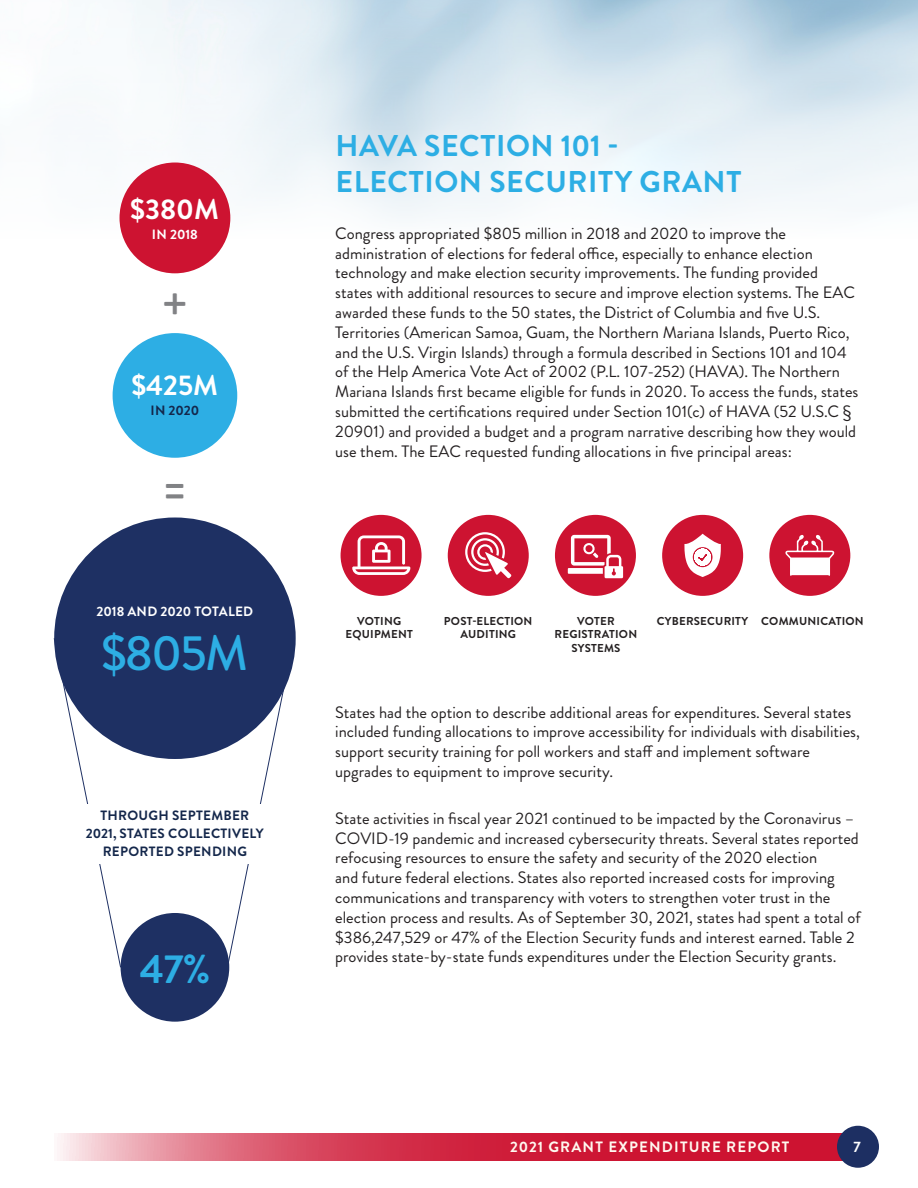
<style>
.page{position:relative;width:918px;height:1188px;background:#fff}
.page>*{position:absolute;margin:0;border:0;box-sizing:border-box;transform-origin:0 0}
.Body{font:500 49.5px "Brandon Grotesque";color:#2daee4}
.Body-2{font:500 49.5px "Brandon Grotesque";color:#818285}
.Body-3{font:700 40.5px "Brandon Grotesque";color:#2daee4}
.Body-4{font:700 30px/36px "Brandon Grotesque";letter-spacing:.02em;color:#2daee4}
.Body-5{font:700 28.5px "Brandon Grotesque";color:#fff}
.Body-6{font:16.5px/19.8px "Brandon Grotesque";color:#231f20}
.t1{font:700 15px "Brandon Grotesque";letter-spacing:.08em;color:#fff9f0}
.t2{font:700 15px "Brandon Grotesque";color:#fff}
.Body-7{font:700 13.5px/18px "Brandon Grotesque";letter-spacing:.02em;color:#14274b;text-align:center}
.Body-8{font:700 13.5px "Brandon Grotesque";color:#fff}
.t3{font:700 11.4px/13.8px "Brandon Grotesque";letter-spacing:.02em;color:#231f20;text-align:center}
</style>
<div class="page">
<img style="left:119px;top:0;width:799px;height:239px">
<div style="left:339px;top:513px;width:84px;height:84px;background:#cd1331;border-radius:50%"></div>
<div style="left:338px;top:512px;width:87px;height:87px;border:3px solid #fff;border-radius:50%"></div>
<div style="left:446px;top:513px;width:84px;height:84px;background:#cd1331;border-radius:50%"></div>
<div style="left:445px;top:512px;width:87px;height:87px;border:3px solid #fff;border-radius:50%"></div>
<div style="left:553px;top:513px;width:84px;height:84px;background:#cd1331;border-radius:50%"></div>
<div style="left:552px;top:512px;width:87px;height:87px;border:3px solid #fff;border-radius:50%"></div>
<div style="left:661px;top:513px;width:84px;height:84px;background:#cd1331;border-radius:50%"></div>
<div style="left:659px;top:512px;width:87px;height:87px;border:3px solid #fff;border-radius:50%"></div>
<div style="left:768px;top:513px;width:84px;height:84px;background:#cd1331;border-radius:50%"></div>
<div style="left:766px;top:512px;width:87px;height:87px;border:3px solid #fff;border-radius:50%"></div>
<svg style="left:352px;top:535px;width:58px;height:40px"></svg>
<svg style="left:465px;top:532px;width:46px;height:46px"></svg>
<svg style="left:684px;top:534px;width:37px;height:43px"></svg>
<svg style="left:568px;top:535px;width:55px;height:43px"></svg>
<svg style="left:785px;top:535px;width:49px;height:41px"></svg>
<div style="left:113px;top:333px;width:124px;height:125px;background:#2daee4;border-radius:50%"></div>
<div style="left:120px;top:163px;width:110px;height:110px;background:#cd1331;border-radius:50%"></div>
<div style="left:54px;top:518px;width:242px;height:241px;background:#1e3063;border-radius:50%"></div>
<svg style="left:54px;top:638px;width:67px;height:330px"></svg>
<svg style="left:227px;top:659px;width:67px;height:309px"></svg>
<div style="left:121px;top:913px;width:108px;height:109px;background:#1e3063;border-radius:50%"></div>
<div style="left:79px;top:804px;width:191px;height:59px;background:#fff"></div>
<svg style="left:57px;top:1133px;width:785px;height:28px;background:#d7435b"></svg>
<div style="left:837px;top:1126px;width:42px;height:42px;background:#1d2f62;border-radius:50%"></div>
<p class="Body-5" style="left:130px;top:189px;width:90px">$380M</p>
<p class="Body-8" style="left:152px;top:225px;width:48px">IN 2018</p>
<p class="Body-2" style="left:161px;top:269px;width:30px">+</p>
<p class="Body-5" style="left:131px;top:365px;width:88px">$425M</p>
<p class="Body-7" style="left:151px;top:402px;width:50px">IN 2020</p>
<p class="Body-2" style="left:163px;top:454px;width:26px">=</p>
<p class="Body-8" style="left:96px;top:602px;width:158px">2018 AND 2020 TOTALED</p>
<p class="Body" style="left:101px;top:619px;width:149px">$805M</p>
<p class="Body-7" style="left:86px;top:807px;width:180px">THROUGH SEPTEMBER<br>2021, STATES COLLECTIVELY<br>REPORTED SPENDING</p>
<p class="Body-3" style="left:140px;top:940px;width:72px">47%</p>
<p class="Body-4" style="left:335px;top:128px;width:407px">HAVA SECTION 101 -<br>ELECTION SECURITY GRANT</p>
<p class="Body-6" style="left:335px;top:223px;width:525px">Congress appropriated $805 million in 2018 and 2020 to improve the administration of elections for federal office, especially to enhance election technology and make election security improvements. The funding provided states with additional resources to secure and improve election systems. The EAC awarded these funds to the 50 states, the District of Columbia and five U.S.<br>Territories (American Samoa, Guam, the Northern Mariana Islands, Puerto Rico, and the U.S. Virgin Islands) through a formula described in Sections 101 and 104 of the Help America Vote Act of 2002 (P.L. 107-252) (HAVA). The Northern Mariana Islands first became eligible for funds in 2020. To access the funds, states submitted the certifications required under Section 101(c) of HAVA (52 U.S.C § 20901) and provided a budget and a program narrative describing how they would use them. The EAC requested funding allocations in five principal areas:</p>
<p class="t3" style="left:345px;top:614px;width:69px">VOTING<br>EQUIPMENT</p>
<p class="t3" style="left:444px;top:614px;width:90px">POST-ELECTION<br>AUDITING</p>
<p class="t3" style="left:555px;top:614px;width:84px">VOTER<br>REGISTRATION<br>SYSTEMS</p>
<p class="t3" style="left:657px;top:614px;width:93px">CYBERSECURITY</p>
<p class="t3" style="left:761px;top:614px;width:104px">COMMUNICATION</p>
<p class="Body-6" style="left:335px;top:702px;width:526px">States had the option to describe additional areas for expenditures. Several states included funding allocations to improve accessibility for individuals with disabilities, support security training for poll workers and staff and implement software upgrades to equipment to improve security.</p>
<p class="Body-6" style="left:335px;top:808px;width:527px">State activities in fiscal year 2021 continued to be impacted by the Coronavirus – COVID-19 pandemic and increased cybersecurity threats. Several states reported refocusing resources to ensure the safety and security of the 2020 election<br>and future federal elections. States also reported increased costs for improving communications and transparency with voters to strengthen voter trust in the election process and results. As of September 30, 2021, states had spent a total of $386,247,529 or 47% of the Election Security funds and interest earned. Table 2 provides state-by-state funds expenditures under the Election Security grants.</p>
<p class="t1" style="left:510px;top:1136px;width:281px">2021 GRANT EXPENDITURE REPORT</p>
<p class="t2" style="left:854px;top:1136px;width:9px">7</p>
</div>
